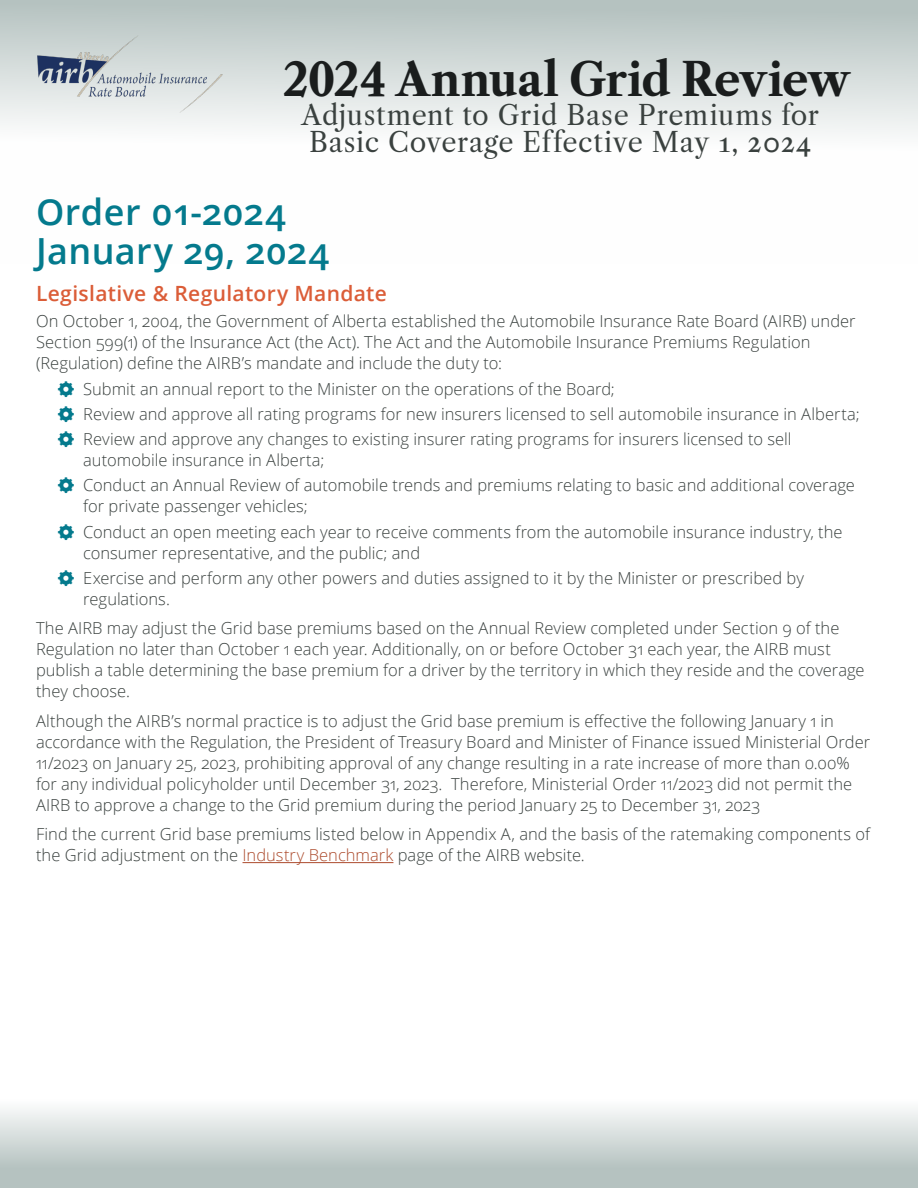
<style>
.page{position:relative;width:918px;height:1188px;background:#fff}
.page>*{position:absolute;margin:0;border:0;box-sizing:border-box;transform-origin:0 0}
.Heading_2{font:700 45px "Libre Caslon Text";letter-spacing:-.02em;color:#1a1d1d}
.Heading_4{font:600 36px "Open Sans";letter-spacing:.015em;color:#047a8d}
.Heading_5{font:27px/27px "Libre Caslon Text";letter-spacing:.02em;color:#3a413f}
.Heading_6{font:600 21px "Open Sans";letter-spacing:.015em;color:#db5d38}
.main_text_2{font:300 16.5px/21px "Open Sans";color:#3a413f}
.s1{color:#ac4b2d}
</style>
<div class="page">
<svg style="left:0;top:0;width:918px;height:134px"></svg>
<div style="left:0;top:1100px;width:918px;height:88px;background:linear-gradient(to bottom,#fafbfa,#aab9b6)"></div>
<img style="left:36px;top:35px;width:187px;height:77px">
<hr style="left:243px;top:862px;width:150px;height:1px;background:#ac4b2d">
<p class="Heading_2" style="left:283px;top:52px;width:568px">2024 Annual Grid Review</p>
<p class="Heading_5" style="left:302px;top:102px;width:519px">Adjustment to Grid Base Premiums for<br>Basic Coverage Effective May 1, 2024</p>
<p class="Heading_4" style="left:36px;top:187px;width:251px">Order 01-2024</p>
<p class="Heading_4" style="left:36px;top:226px;width:295px">January 29, 2024</p>
<p class="Heading_6" style="left:36px;top:279px;width:352px">Legislative &amp; Regulatory Mandate</p>
<p class="main_text_2" style="left:36px;top:310px;width:821px">On October 1, 2004, the Government of Alberta established the Automobile Insurance Rate Board (AIRB) under<br>Section 599(1) of the Insurance Act (the Act). The Act and the Automobile Insurance Premiums Regulation (Regulation) define the AIRB’s mandate and include the duty to:</p>
<p class="main_text_2" style="left:83px;top:378px;width:533px">Submit an annual report to the Minister on the operations of the Board;</p>
<p class="main_text_2" style="left:83px;top:403px;width:778px">Review and approve all rating programs for new insurers licensed to sell automobile insurance in Alberta;</p>
<p class="main_text_2" style="left:83px;top:428px;width:710px">Review and approve any changes to existing insurer rating programs for insurers licensed to sell automobile insurance in Alberta;</p>
<p class="main_text_2" style="left:83px;top:474px;width:773px">Conduct an Annual Review of automobile trends and premiums relating to basic and additional coverage for private passenger vehicles;</p>
<p class="main_text_2" style="left:83px;top:521px;width:761px">Conduct an open meeting each year to receive comments from the automobile insurance industry, the consumer representative, and the public; and</p>
<p class="main_text_2" style="left:83px;top:567px;width:722px">Exercise and perform any other powers and duties assigned to it by the Minister or prescribed by regulations.</p>
<p class="main_text_2" style="left:36px;top:617px;width:830px">The AIRB may adjust the Grid base premiums based on the Annual Review completed under Section 9 of the Regulation no later than October 1 each year. Additionally, on or before October 31 each year, the AIRB must publish a table determining the base premium for a driver by the territory in which they reside and the coverage they choose.</p>
<p class="main_text_2" style="left:36px;top:710px;width:836px">Although the AIRB’s normal practice is to adjust the Grid base premium is effective the following January 1 in accordance with the Regulation, the President of Treasury Board and Minister of Finance issued Ministerial Order 11/2023 on January 25, 2023, prohibiting approval of any change resulting in a rate increase of more than 0.00% for any individual policyholder until December 31, 2023. Therefore, Ministerial Order 11/2023 did not permit the AIRB to approve a change to the Grid premium during the period January 25 to December 31, 2023</p>
<p class="main_text_2" style="left:36px;top:823px;width:836px">Find the current Grid base premiums listed below in Appendix A, and the basis of the ratemaking components of the Grid adjustment on the <span class="s1">Industry Benchmark</span> page of the AIRB website.</p>
</div>
